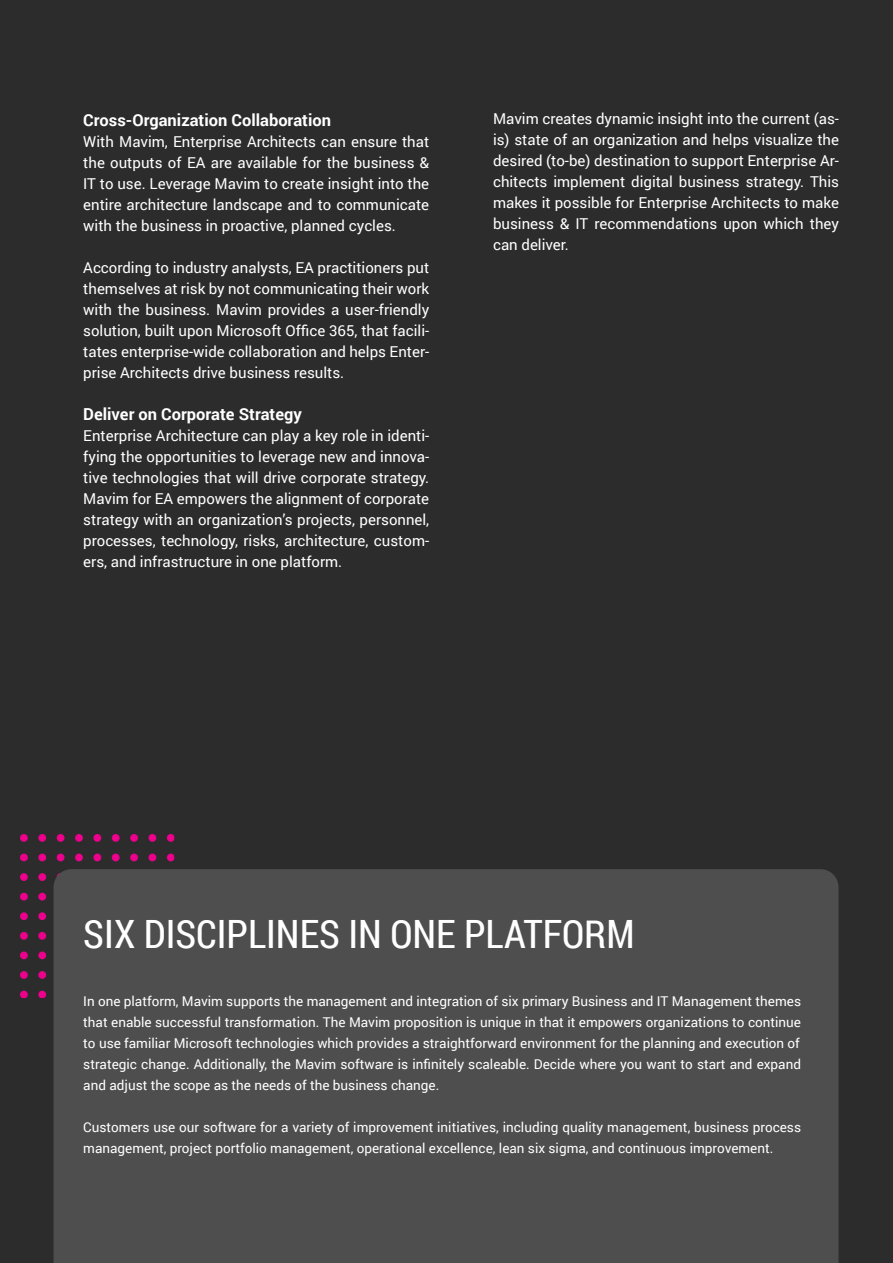
<style>
.page{position:relative;width:893px;height:1263px;background:#2b2c2b}
.page>*{position:absolute;margin:0;border:0;box-sizing:border-box;transform-origin:0 0}
.t1{font:39px "Roboto Condensed";color:#fff}
.t2{font:700 16.5px "Roboto";color:#fff}
.t3{font:15px/21px "Roboto";color:#fff;text-align:justify}
.t4{font:13.5px/21px "Roboto";color:#fff}
</style>
<div class="page">
<img style="left:20px;top:834px;width:155px;height:167px">
<div style="left:54px;top:869px;width:784px;height:394px;background:#4e4e4f"></div>
<p class="t2" style="left:83px;top:108px;width:249px">Cross-Organization Collaboration</p>
<p class="t3" style="left:83px;top:130px;width:347px">With Mavim, Enterprise Architects can ensure that the outputs of EA are available for the business &amp; IT to use. Leverage Mavim to create insight into the entire architecture landscape and to communicate with the business in proactive, planned cycles.</p>
<p class="t3" style="left:83px;top:256px;width:347px">According to industry analysts, EA practitioners put themselves at risk by not communicating their work with the business. Mavim provides a user-friendly solution, built upon Microsoft Office 365, that facili&shy;tates enterprise-wide collaboration and helps Enter&shy;prise Architects drive business results.</p>
<p class="t2" style="left:83px;top:402px;width:220px">Deliver on Corporate Strategy</p>
<p class="t3" style="left:83px;top:424px;width:347px">Enterprise Architecture can play a key role in identi&shy;fying the opportunities to leverage new and innova&shy;tive technologies that will drive corporate strategy.<br>Mavim for EA empowers the alignment of corporate strategy with an organization’s projects, personnel, processes, technology, risks, architecture, custom&shy;ers, and infrastructure in one platform.</p>
<p class="t3" style="left:493px;top:108px;width:347px">Mavim creates dynamic insight into the current (as&shy;is) state of an organization and helps visualize the desired (to-be) destination to support Enterprise Ar&shy;chitects implement digital business strategy. This makes it possible for Enterprise Architects to make business &amp; IT recommendations upon which they can deliver.</p>
<p class="t1" style="left:83px;top:907px;width:553px">SIX DISCIPLINES IN ONE PLATFORM</p>
<p class="t4" style="left:83px;top:990px;width:719px">In one platform, Mavim supports the management and integration of six primary Business and IT Management themes</p>
<p class="t4" style="left:83px;top:1011px;width:719px">that enable successful transformation. The Mavim proposition is unique in that it empowers organizations to continue to use familiar Microsoft technologies which provides a straightforward environment for the planning and execution of</p>
<p class="t4" style="left:83px;top:1053px;width:719px">strategic change. Additionally, the Mavim software is infinitely scaleable. Decide where you want to start and expand and adjust the scope as the needs of the business change.</p>
<p class="t4" style="left:83px;top:1116px;width:719px">Customers use our software for a variety of improvement initiatives, including quality management, business process management, project portfolio management, operational excellence, lean six sigma, and continuous improvement.</p>
</div>
